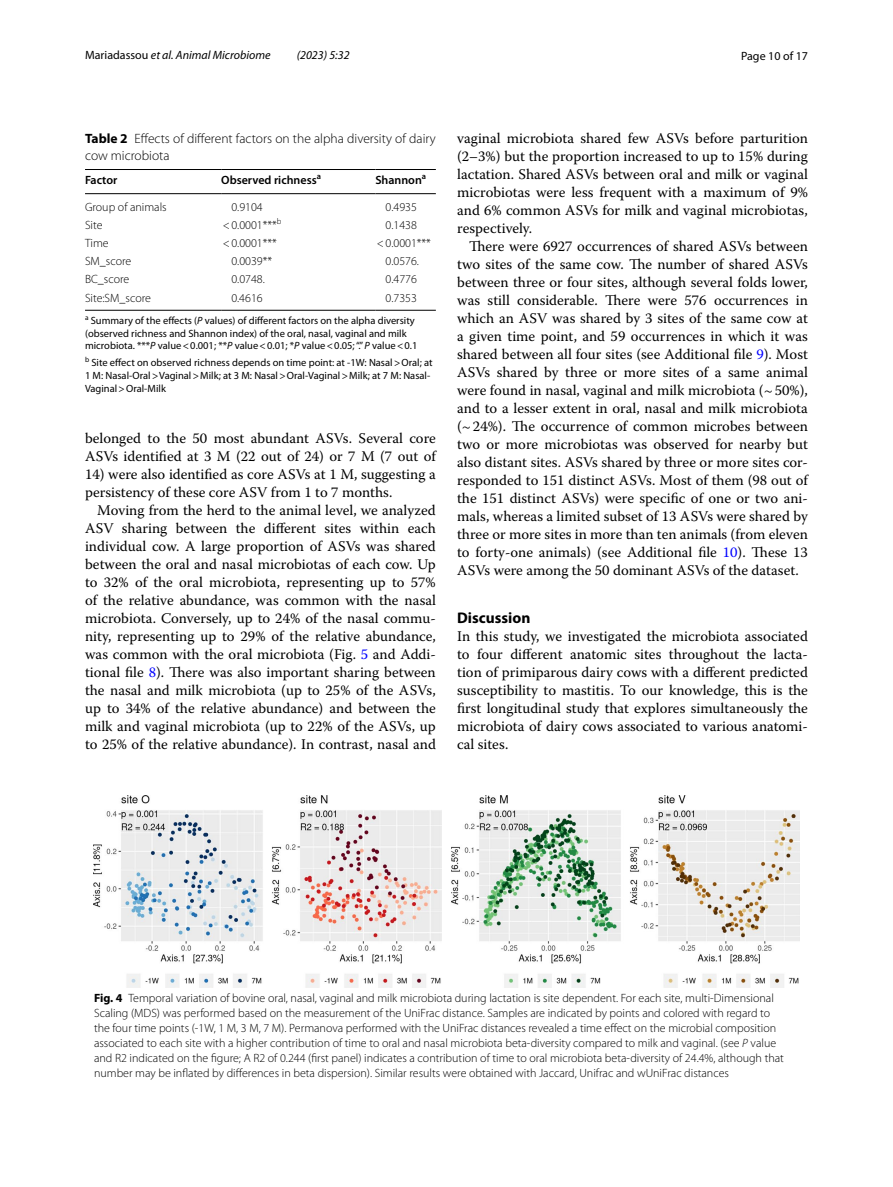
<style>
.page{position:relative;width:893px;height:1187px;background:#fff}
.page>*{position:absolute;margin:0;border:0;box-sizing:border-box;transform-origin:0 0}
.t1{font:700 15.45px "Myriad Pro";color:#000}
.t2{font:14.7px/18px "Warnock Pro";color:#000;text-align:justify}
.t3{font:300 13.5px/16.5px "Myriad Pro";color:#000}
.t4{font:300 12px/15px "Myriad Pro";color:#000}
.t5{font:italic 12px "Myriad Pro";color:#000}
.t6{font:600 12px "Myriad Pro";color:#000}
.t7{font:12px "Myriad Pro";color:#000}
.t8{font:10.5px/12.8px "Myriad Pro";color:#000}
.s1{font-style:normal}
.s2{font-weight:700}
.s3{font-style:italic}
.s4{color:#00f}
</style>
<div class="page">
<hr style="left:85px;top:169px;width:136px;height:1px;background:#000">
<hr style="left:85px;top:193px;width:136px;height:1px;background:#000">
<hr style="left:221px;top:169px;width:154px;height:1px;background:#000">
<hr style="left:221px;top:193px;width:154px;height:1px;background:#000">
<hr style="left:375px;top:169px;width:61px;height:1px;background:#000">
<hr style="left:375px;top:193px;width:61px;height:1px;background:#000">
<hr style="left:85px;top:310px;width:136px;height:1px;background:#000">
<hr style="left:221px;top:310px;width:154px;height:1px;background:#000">
<hr style="left:375px;top:310px;width:61px;height:1px;background:#000">
<img style="left:94px;top:795px;width:705px;height:192px">
<p class="t5" style="left:85px;top:48px;width:187px"><span class="s1">Mariadassou</span> et al. Animal Microbiome</p>
<p class="t5" style="left:297px;top:48px;width:54px">(2023) 5:32</p>
<p class="t7" style="left:741px;top:48px;width:68px">Page 10 of 17</p>
<p class="t3" style="left:85px;top:130px;width:352px"><span class="s2">Table 2</span> Effects of different factors on the alpha diversity of dairy cow microbiota</p>
<p class="t6" style="left:85px;top:172px;width:34px">Factor</p>
<p class="t6" style="left:221px;top:172px;width:101px">Observed richness<sup>a</sup></p>
<p class="t6" style="left:375px;top:172px;width:52px">Shannon<sup>a</sup></p>
<p class="t4" style="left:85px;top:199px;width:83px">Group of animals</p>
<p class="t4" style="left:231px;top:199px;width:33px">0.9104</p>
<p class="t4" style="left:386px;top:199px;width:33px">0.4935</p>
<p class="t4" style="left:85px;top:218px;width:19px">Site</p>
<p class="t4" style="left:223px;top:218px;width:60px">&lt;0.0001***<sup>b</sup></p>
<p class="t4" style="left:386px;top:218px;width:33px">0.1438</p>
<p class="t4" style="left:85px;top:236px;width:25px">Time</p>
<p class="t4" style="left:223px;top:236px;width:56px">&lt;0.0001***</p>
<p class="t4" style="left:377px;top:236px;width:56px">&lt;0.0001***</p>
<p class="t4" style="left:85px;top:254px;width:48px">SM_score</p>
<p class="t4" style="left:231px;top:254px;width:42px">0.0039**</p>
<p class="t4" style="left:386px;top:254px;width:35px">0.0576.</p>
<p class="t4" style="left:85px;top:272px;width:46px">BC_score</p>
<p class="t4" style="left:231px;top:272px;width:35px">0.0748.</p>
<p class="t4" style="left:386px;top:272px;width:33px">0.4776</p>
<p class="t4" style="left:85px;top:290px;width:67px">Site:SM_score</p>
<p class="t4" style="left:231px;top:290px;width:33px">0.4616</p>
<p class="t4" style="left:386px;top:290px;width:33px">0.7353</p>
<p class="t8" style="left:85px;top:314px;width:334px"><sup>a</sup> Summary of the effects (<span class="s3">P</span> values) of different factors on the alpha diversity (observed richness and Shannon index) of the oral, nasal, vaginal and milk microbiota. ***<span class="s3">P</span> value&lt;0.001; **<span class="s3">P</span> value&lt;0.01; *<span class="s3">P</span> value&lt;0.05; “.” <span class="s3">P</span> value&lt;0.1</p>
<p class="t8" style="left:85px;top:356px;width:349px"><sup>b</sup> Site effect on observed richness depends on time point: at -1W: Nasal&gt;Oral; at<br>1 M: Nasal-Oral&gt;Vaginal&gt;Milk; at 3 M: Nasal&gt;Oral-Vaginal&gt;Milk; at 7 M: Nasal-<br>Vaginal&gt;Oral-Milk</p>
<p class="t2" style="left:85px;top:428px;width:352px">belonged to the 50 most abundant ASVs. Several core<br>ASVs identified at 3 M (22 out of 24) or 7 M (7 out of</p>
<p class="t2" style="left:85px;top:464px;width:352px">14) were also identified as core ASVs at 1 M, suggesting a persistency of these core ASV from 1 to 7 months.</p>
<p class="t2" style="left:85px;top:500px;width:352px;text-indent:12px">Moving from the herd to the animal level, we analyzed ASV sharing between the different sites within each individual cow. A large proportion of ASVs was shared between the oral and nasal microbiotas of each cow. Up to 32% of the oral microbiota, representing up to 57% of the relative abundance, was common with the nasal microbiota. Conversely, up to 24% of the nasal commu&shy;nity, representing up to 29% of the relative abundance, was common with the oral microbiota (Fig. <span class="s4">5</span> and Addi&shy;tional file <span class="s4">8</span>). There was also important sharing between the nasal and milk microbiota (up to 25% of the ASVs, up to 34% of the relative abundance) and between the milk and vaginal microbiota (up to 22% of the ASVs, up to 25% of the relative abundance). In contrast, nasal and</p>
<p class="t2" style="left:457px;top:128px;width:352px">vaginal microbiota shared few ASVs before parturition (2–3%) but the proportion increased to up to 15% during lactation. Shared ASVs between oral and milk or vaginal microbiotas were less frequent with a maximum of 9% and 6% common ASVs for milk and vaginal microbiotas, respectively.</p>
<p class="t2" style="left:457px;top:236px;width:352px;text-indent:12px">There were 6927 occurrences of shared ASVs between two sites of the same cow. The number of shared ASVs between three or four sites, although several folds lower, was still considerable. There were 576 occurrences in which an ASV was shared by 3 sites of the same cow at a given time point, and 59 occurrences in which it was shared between all four sites (see Additional file <span class="s4">9</span>). Most ASVs shared by three or more sites of a same animal were found in nasal, vaginal and milk microbiota (~50%), and to a lesser extent in oral, nasal and milk microbiota (~24%). The occurrence of common microbes between two or more microbiotas was observed for nearby but also distant sites. ASVs shared by three or more sites cor&shy;responded to 151 distinct ASVs. Most of them (98 out of the 151 distinct ASVs) were specific of one or two ani&shy;mals, whereas a limited subset of 13 ASVs were shared by three or more sites in more than ten animals (from eleven to forty-one animals) (see Additional file <span class="s4">10</span>). These 13<br>ASVs were among the 50 dominant ASVs of the dataset.</p>
<p class="t1" style="left:457px;top:607px;width:75px">Discussion</p>
<p class="t2" style="left:457px;top:626px;width:352px">In this study, we investigated the microbiota associated to four different anatomic sites throughout the lacta&shy;tion of primiparous dairy cows with a different predicted susceptibility to mastitis. To our knowledge, this is the first longitudinal study that explores simultaneously the microbiota of dairy cows associated to various anatomi&shy;cal sites.</p>
<p class="t4" style="left:94px;top:991px;width:691px"><span class="s2">Fig. 4</span> Temporal variation of bovine oral, nasal, vaginal and milk microbiota during lactation is site dependent. For each site, multi-Dimensional Scaling (MDS) was performed based on the measurement of the UniFrac distance. Samples are indicated by points and colored with regard to the four time points (-1W, 1 M, 3 M, 7 M). Permanova performed with the UniFrac distances revealed a time effect on the microbial composition associated to each site with a higher contribution of time to oral and nasal microbiota beta-diversity compared to milk and vaginal. (see <span class="s3">P</span> value and R2 indicated on the figure; A R2 of 0.244 (first panel) indicates a contribution of time to oral microbiota beta-diversity of 24.4%, although that number may be inflated by differences in beta dispersion). Similar results were obtained with Jaccard, Unifrac and wUniFrac distances</p>
</div>
